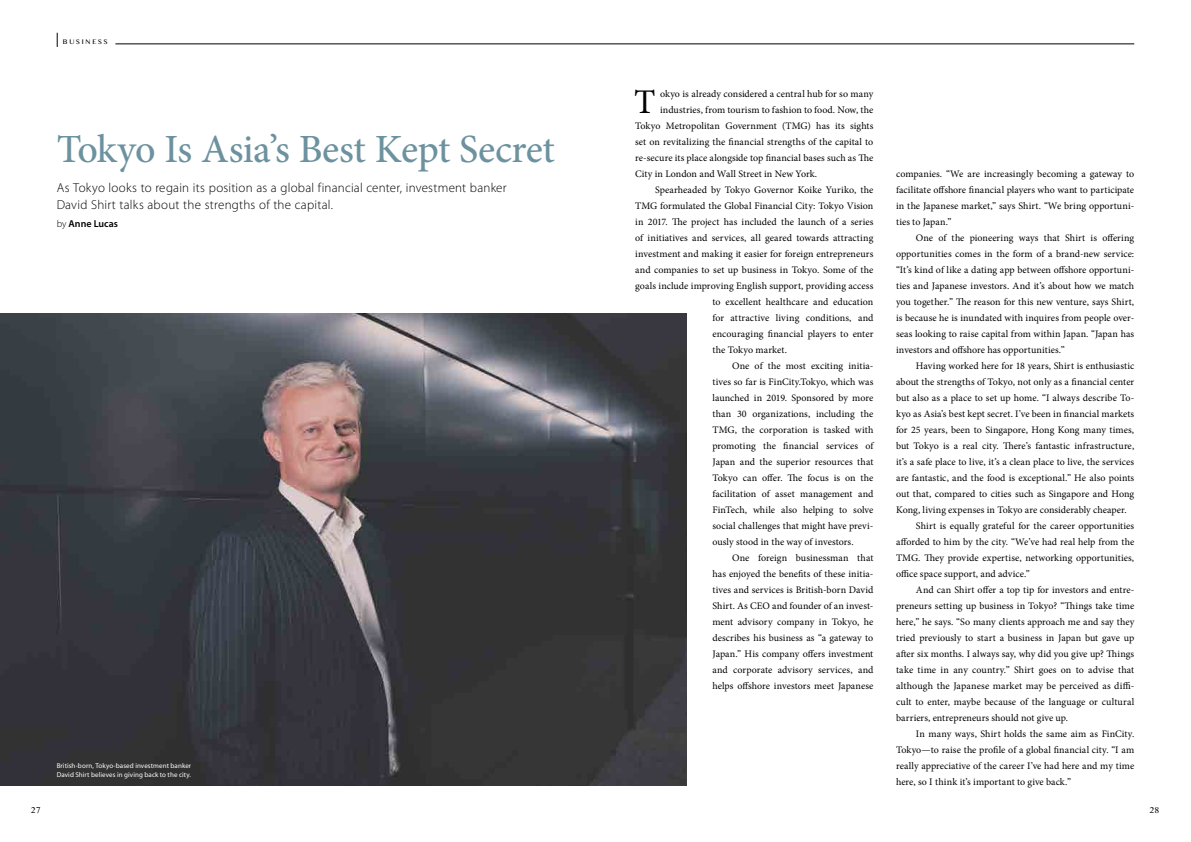
<style>
.page{position:relative;width:1191px;height:842px;background:#fff}
.page>*{position:absolute;margin:0;border:0;box-sizing:border-box;transform-origin:0 0}
.t1{font:500 40px "Minion Pro";letter-spacing:-.01em;color:#6d929f}
.t2{font:34.6px "Minion Pro";color:#000}
.t3{font:300 13px/17px "Myriad Pro";letter-spacing:.015em;color:#000}
.t4{font:10px/16px "Minion Pro";letter-spacing:.005em;color:#000;text-align:justify}
.t5{font:600 10px "Myriad Pro";color:#000}
.t6{font:10px "Khmer MN";color:#000}
.t7{font:8px "Khmer MN";letter-spacing:.23em;color:#000}
.t8{font:7px/9px "Myriad Pro";letter-spacing:.01em;color:#fff}
.s1{font-weight:300}
</style>
<div class="page">
<hr style="left:115px;top:44px;width:1019px;height:1px;background:#000">
<svg style="left:57px;top:33px;width:1px;height:14px"></svg>
<img style="left:0;top:313px;width:687px;height:472px">
<p class="t7" style="left:63px;top:37px;width:46px">BUSINESS</p>
<h1 class="t1" style="left:57px;top:123px;width:500px">Tokyo Is Asia’s Best Kept Secret</h1>
<h3 class="t3" style="left:57px;top:179px;width:451px">As Tokyo looks to regain its position as a global financial center, investment banker<br>David Shirt talks about the strengths of the capital.</h3>
<p class="t5" style="left:57px;top:217px;width:63px"><span class="s1">by</span> Anne Lucas</p>
<p class="t8" style="left:57px;top:761px;width:136px">British-born, Tokyo-based investment banker<br>David Shirt believes in giving back to the city.</p>
<h2 class="t2" style="left:634px;top:79px;width:23px">T</h2>
<p class="t4" style="left:660px;top:86px;width:215px">okyo is already considered a central hub for so many</p>
<p class="t4" style="left:660px;top:102px;width:215px">industries, from tourism to fashion to food. Now, the</p>
<p class="t4" style="left:635px;top:118px;width:240px">Tokyo Metropolitan Government (TMG) has its sights</p>
<p class="t4" style="left:635px;top:134px;width:240px">set on revitalizing the financial strengths of the capital to</p>
<p class="t4" style="left:635px;top:150px;width:240px">re-secure its place alongside top financial bases such as The</p>
<p class="t4" style="left:635px;top:166px;width:183px">City in London and Wall Street in New York.</p>
<p class="t4" style="left:655px;top:182px;width:220px">Spearheaded by Tokyo Governor Koike Yuriko, the</p>
<p class="t4" style="left:635px;top:198px;width:240px">TMG formulated the Global Financial City: Tokyo Vision</p>
<p class="t4" style="left:635px;top:214px;width:240px">in 2017. The project has included the launch of a series</p>
<p class="t4" style="left:635px;top:230px;width:240px">of initiatives and services, all geared towards attracting</p>
<p class="t4" style="left:635px;top:246px;width:240px">investment and making it easier for foreign entrepreneurs</p>
<p class="t4" style="left:635px;top:262px;width:240px">and companies to set up business in Tokyo. Some of the</p>
<p class="t4" style="left:635px;top:278px;width:240px">goals include improving English support, providing access</p>
<p class="t4" style="left:712px;top:294px;width:162px">to excellent healthcare and education</p>
<p class="t4" style="left:712px;top:310px;width:162px">for attractive living conditions, and</p>
<p class="t4" style="left:712px;top:326px;width:162px">encouraging financial players to enter</p>
<p class="t4" style="left:712px;top:342px;width:76px">the Tokyo market.</p>
<p class="t4" style="left:732px;top:358px;width:143px">One of the most exciting initia-</p>
<p class="t4" style="left:712px;top:374px;width:162px">tives so far is FinCity.Tokyo, which was</p>
<p class="t4" style="left:712px;top:390px;width:162px">launched in 2019. Sponsored by more</p>
<p class="t4" style="left:712px;top:406px;width:162px">than 30 organizations, including the</p>
<p class="t4" style="left:712px;top:422px;width:162px">TMG, the corporation is tasked with</p>
<p class="t4" style="left:712px;top:438px;width:162px">promoting the financial services of</p>
<p class="t4" style="left:712px;top:454px;width:162px">Japan and the superior resources that</p>
<p class="t4" style="left:712px;top:470px;width:162px">Tokyo can offer. The focus is on the</p>
<p class="t4" style="left:712px;top:486px;width:162px">facilitation of asset management and</p>
<p class="t4" style="left:712px;top:502px;width:162px">FinTech, while also helping to solve</p>
<p class="t4" style="left:712px;top:518px;width:162px">social challenges that might have previ-</p>
<p class="t4" style="left:712px;top:534px;width:143px">ously stood in the way of investors.</p>
<p class="t4" style="left:732px;top:550px;width:143px">One foreign businessman that</p>
<p class="t4" style="left:712px;top:566px;width:162px">has enjoyed the benefits of these initia-</p>
<p class="t4" style="left:712px;top:582px;width:162px">tives and services is British-born David</p>
<p class="t4" style="left:712px;top:598px;width:162px">Shirt. As CEO and founder of an invest-</p>
<p class="t4" style="left:712px;top:614px;width:162px">ment advisory company in Tokyo, he</p>
<p class="t4" style="left:712px;top:630px;width:162px">describes his business as “a gateway to</p>
<p class="t4" style="left:712px;top:646px;width:162px">Japan.” His company offers investment</p>
<p class="t4" style="left:712px;top:662px;width:162px">and corporate advisory services, and</p>
<p class="t4" style="left:712px;top:678px;width:162px">helps offshore investors meet Japanese</p>
<p class="t4" style="left:896px;top:166px;width:240px">companies. “We are increasingly becoming a gateway to facilitate offshore financial players who want to participate in the Japanese market,” says Shirt. “We bring opportuni&shy;ties to Japan.”</p>
<p class="t4" style="left:896px;top:230px;width:240px;text-indent:20px">One of the pioneering ways that Shirt is offering opportunities comes in the form of a brand-new service: “It’s kind of like a dating app between offshore opportuni&shy;ties and Japanese investors. And it’s about how we match you together.” The reason for this new venture, says Shirt, is because he is inundated with inquires from people over&shy;seas looking to raise capital from within Japan. “Japan has investors and offshore has opportunities.”</p>
<p class="t4" style="left:916px;top:358px;width:220px">Having worked here for 18 years, Shirt is enthusiastic</p>
<p class="t4" style="left:896px;top:374px;width:240px">about the strengths of Tokyo, not only as a financial center</p>
<p class="t4" style="left:896px;top:390px;width:240px">but also as a place to set up home. “I always describe To -</p>
<p class="t4" style="left:896px;top:406px;width:240px">kyo as Asia’s best kept secret. I’ve been in financial markets</p>
<p class="t4" style="left:896px;top:422px;width:240px">for 25 years, been to Singapore, Hong Kong many times,</p>
<p class="t4" style="left:896px;top:438px;width:240px">but Tokyo is a real city. There’s fantastic infrastructure,</p>
<p class="t4" style="left:896px;top:454px;width:240px">it’s a safe place to live, it’s a clean place to live, the services</p>
<p class="t4" style="left:896px;top:470px;width:240px">are fantastic, and the food is exceptional.” He also points</p>
<p class="t4" style="left:896px;top:486px;width:240px">out that, compared to cities such as Singapore and Hong</p>
<p class="t4" style="left:896px;top:502px;width:232px">Kong, living expenses in Tokyo are considerably cheaper.</p>
<p class="t4" style="left:916px;top:518px;width:220px">Shirt is equally grateful for the career opportunities</p>
<p class="t4" style="left:896px;top:534px;width:240px">afforded to him by the city. “We’ve had real help from the</p>
<p class="t4" style="left:896px;top:550px;width:240px">TMG. They provide expertise, networking opportunities,</p>
<p class="t4" style="left:896px;top:566px;width:135px">office space support, and advice.”</p>
<p class="t4" style="left:916px;top:582px;width:220px">And can Shirt offer a top tip for investors and entre-</p>
<p class="t4" style="left:896px;top:598px;width:240px">preneurs setting up business in Tokyo? “Things take time</p>
<p class="t4" style="left:896px;top:614px;width:240px">here,” he says. “So many clients approach me and say they</p>
<p class="t4" style="left:896px;top:630px;width:240px">tried previously to start a business in Japan but gave up</p>
<p class="t4" style="left:896px;top:646px;width:240px">after six months. I always say, why did you give up? Things</p>
<p class="t4" style="left:896px;top:662px;width:240px">take time in any country.” Shirt goes on to advise that</p>
<p class="t4" style="left:896px;top:678px;width:240px">although the Japanese market may be perceived as diffi-</p>
<p class="t4" style="left:896px;top:694px;width:240px">cult to enter, maybe because of the language or cultural</p>
<p class="t4" style="left:896px;top:710px;width:174px">barriers, entrepreneurs should not give up.</p>
<p class="t4" style="left:916px;top:726px;width:220px">In many ways, Shirt holds the same aim as FinCity.</p>
<p class="t4" style="left:896px;top:742px;width:240px">Tokyo—to raise the profile of a global financial city. “I am</p>
<p class="t4" style="left:896px;top:758px;width:240px">really appreciative of the career I’ve had here and my time</p>
<p class="t4" style="left:896px;top:774px;width:176px">here, so I think it’s important to give back.”</p>
<p class="t6" style="left:31px;top:803px;width:11px">27</p>
<p class="t6" style="left:1149px;top:803px;width:11px">28</p>
</div>
